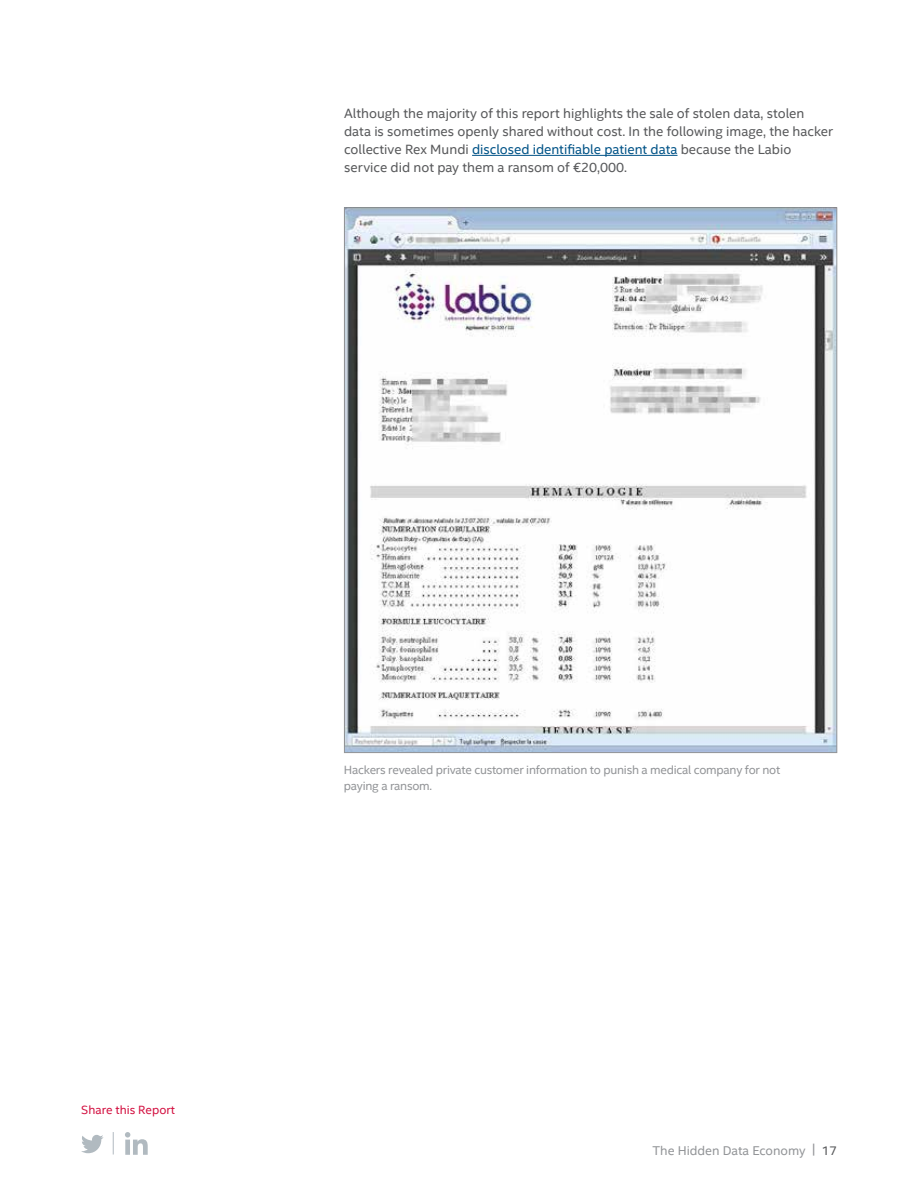
<style>
.page{position:relative;width:918px;height:1188px;background:#fff}
.page>*{position:absolute;margin:0;border:0;box-sizing:border-box;transform-origin:0 0}
.t1{font:13.5px/18px "Intel Clear";color:#58595b}
.t2{font:12.75px "Intel Clear";color:#939598}
.t3{font:12px/16.5px "Intel Clear";letter-spacing:-.02em;color:#939598}
.t4{font:12px "Intel Clear";color:#d31242}
.s1{color:#005387}
.s2{color:#58595b}
</style>
<div class="page">
<hr style="left:472px;top:155px;width:206px;height:1px;background:#005387">
<img style="left:346px;top:210px;width:489px;height:541px">
<svg style="left:81px;top:1135px;width:23px;height:18px"></svg>
<svg style="left:113px;top:1132px;width:1px;height:23px"></svg>
<svg style="left:125px;top:1132px;width:23px;height:23px"></svg>
<p class="t1" style="left:344px;top:105px;width:491px">Although the majority of this report highlights the sale of stolen data, stolen data is sometimes openly shared without cost. In the following image, the hacker collective Rex Mundi <span class="s1">disclosed identifiable patient data</span> because the Labio service did not pay them a ransom of €20,000.</p>
<p class="t4" style="left:81px;top:1103px;width:95px">Share this Report</p>
<p class="t3" style="left:344px;top:762px;width:438px">Hackers revealed private customer information to punish a medical company for not paying a ransom.</p>
<p class="t2" style="left:652px;top:1143px;width:186px">The Hidden Data Economy | <span class="s2">17</span></p>
</div>
